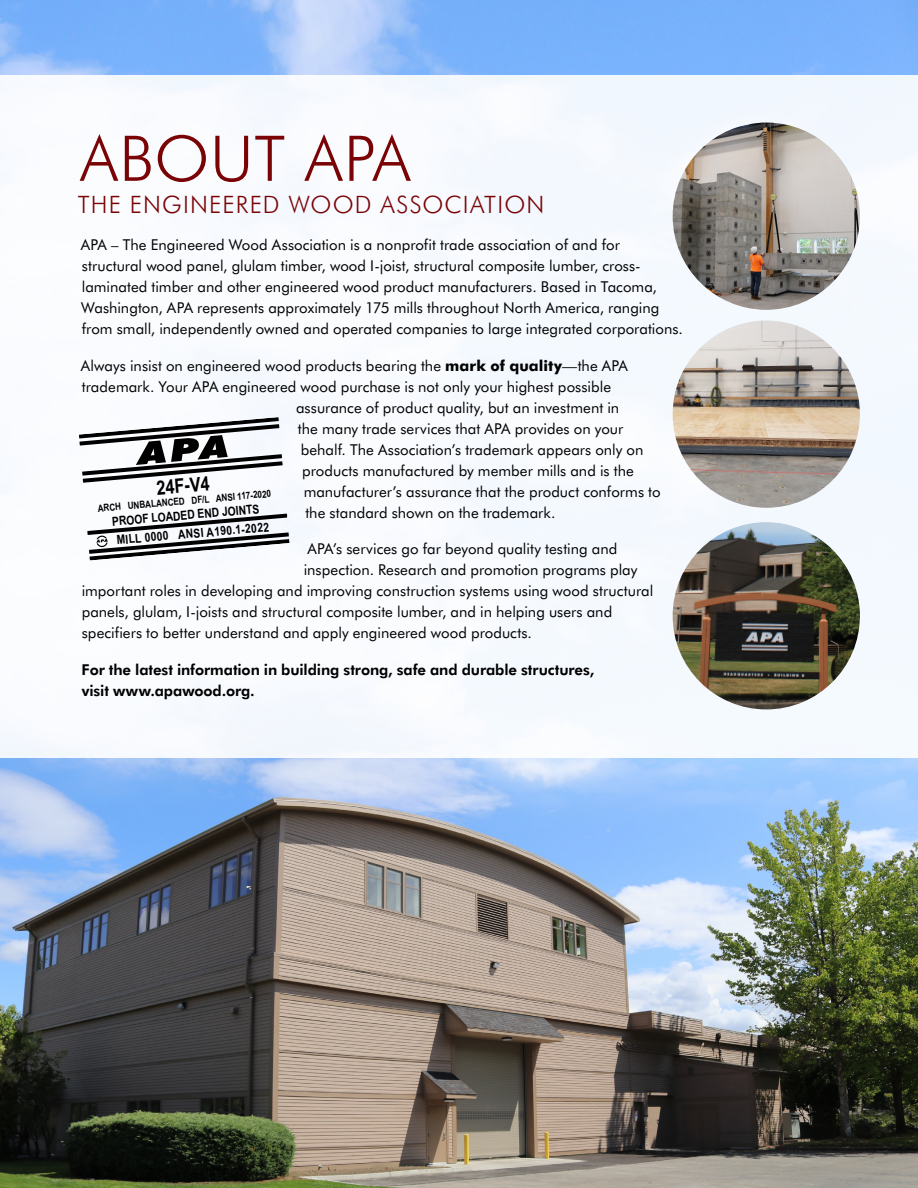
<style>
.page{position:relative;width:918px;height:1188px;background:#fff}
.page>*{position:absolute;margin:0;border:0;box-sizing:border-box;transform-origin:0 0}
.t1{font:300 63px "Futura BT";letter-spacing:.01em;color:#7a0306}
.t2{font:300 24px "Futura BT";letter-spacing:.05em;color:#7a0306}
.t3{font:700 19.8px "Arial Narrow";color:#000}
.t4{font:15px/21px "Futura BT";color:#000}
.t5{font:700 15px/21px "Futura BT";letter-spacing:-.005em;color:#000}
.t6{font:700 12.6px "Arial Narrow";color:#000}
.t7{font:700 9.9px "Arial Narrow";color:#000}
.s1{font-weight:800}
</style>
<div class="page">
<img style="left:0;top:0;width:918px;height:1188px">
<div style="left:0;top:76px;width:918px;height:682px;background:#f8fafe"></div>
<img style="left:673px;top:522px;width:187px;height:187px;border-radius:94px">
<img style="left:673px;top:321px;width:187px;height:187px;border-radius:94px">
<img style="left:673px;top:123px;width:187px;height:187px;border-radius:94px">
<svg style="left:79px;top:417px;width:204px;height:66px"></svg>
<svg style="left:87px;top:513px;width:203px;height:48px"></svg>
<h1 class="t1" style="left:80px;top:116px;width:332px">ABOUT APA</h1>
<h2 class="t2" style="left:78px;top:189px;width:468px">THE ENGINEERED WOOD ASSOCIATION</h2>
<p class="t4" style="left:81px;top:234px;width:604px">APA – The Engineered Wood Association is a nonprofit trade association of and for structural wood panel, glulam timber, wood I-joist, structural composite lumber, cross&shy;laminated timber and other engineered wood product manufacturers. Based in Tacoma, Washington, APA represents approximately 175 mills throughout North America, ranging from small, independently owned and operated companies to large integrated corporations.</p>
<p class="t4" style="left:81px;top:354px;width:549px">Always insist on engineered wood products bearing the <span class="s1">mark of quality</span>—the APA</p>
<p class="t4" style="left:82px;top:375px;width:531px">trademark. Your APA engineered wood purchase is not only your highest possible</p>
<p class="t4" style="left:296px;top:396px;width:325px">assurance of product quality, but an investment in</p>
<p class="t4" style="left:298px;top:417px;width:327px">the many trade services that APA provides on your</p>
<p class="t4" style="left:301px;top:438px;width:344px">behalf. The Association’s trademark appears only on</p>
<p class="t4" style="left:302px;top:459px;width:333px">products manufactured by member mills and is the</p>
<p class="t4" style="left:304px;top:480px;width:358px">manufacturer’s assurance that the product conforms to</p>
<p class="t4" style="left:305px;top:501px;width:252px">the standard shown on the trademark.</p>
<p class="t4" style="left:307px;top:538px;width:311px">APA’s services go far beyond quality testing and</p>
<p class="t4" style="left:304px;top:559px;width:335px">inspection. Research and promotion programs play</p>
<p class="t4" style="left:82px;top:580px;width:573px">important roles in developing and improving construction systems using wood structural</p>
<p class="t4" style="left:82px;top:601px;width:532px">panels, glulam, I-joists and structural composite lumber, and in helping users and</p>
<p class="t4" style="left:82px;top:622px;width:452px">specifiers to better understand and apply engineered wood products.</p>
<p class="t5" style="left:82px;top:658px;width:514px">For the latest information in building strong, safe and durable structures, visit www.apawood.org.</p>
<h3 class="t3" style="left:155px;top:473px;width:55px;rotate:-5deg">24F-V4</h3>
<p class="t7" style="left:97px;top:501px;width:175px;rotate:-5deg">ARCH UNBALANCED DF/L ANSI 117-2020</p>
<p class="t6" style="left:111px;top:512px;width:149px;rotate:-5deg">PROOF LOADED END JOINTS</p>
<p class="t6" style="left:116px;top:531px;width:154px;rotate:-5deg">MILL 0000 ANSI A190.1-2022</p>
</div>
